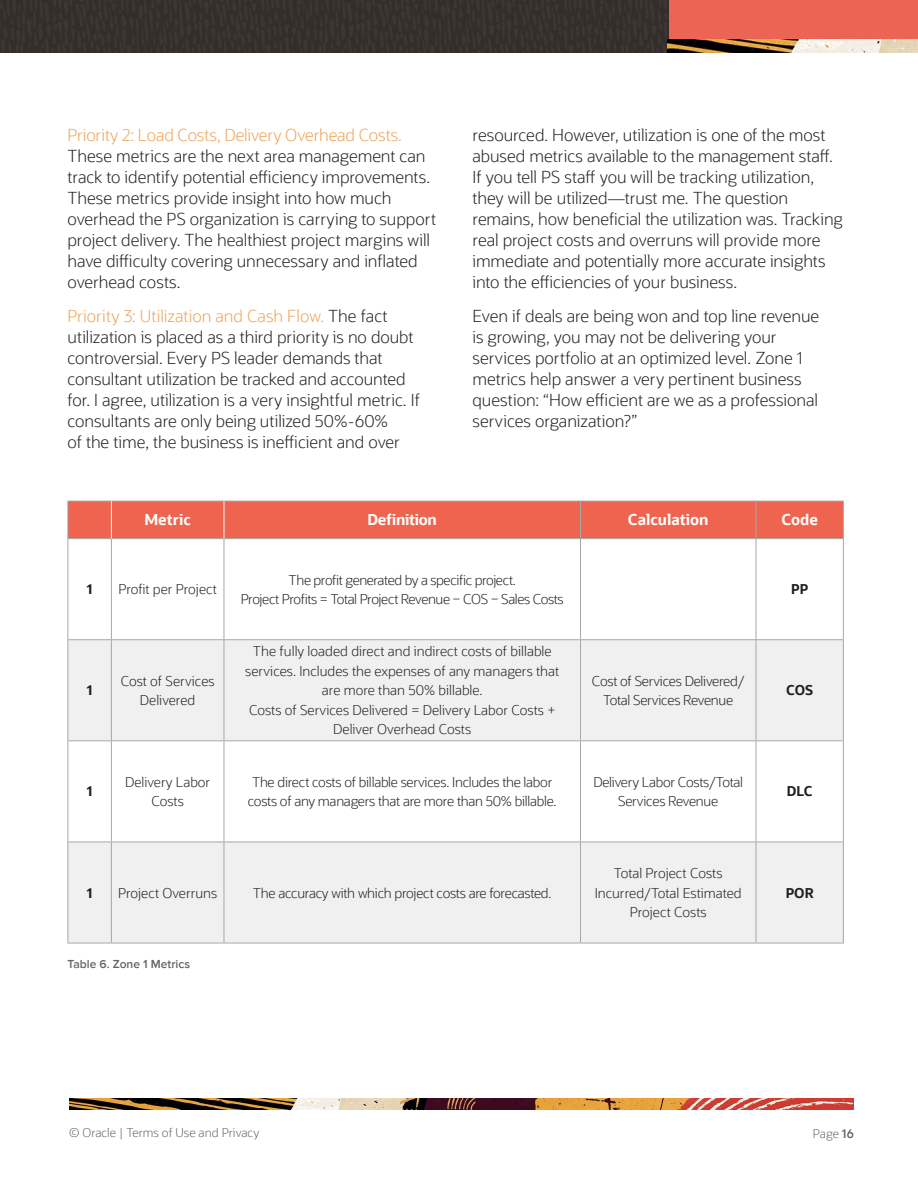
<style>
.page{position:relative;width:918px;height:1188px;background:#fff}
.page>*{position:absolute;margin:0;border:0;box-sizing:border-box;transform-origin:0 0}
.Main_Body_2016{font:300 16.5px/21px "Oracle Sans";letter-spacing:-.005em;color:#231f20}
.subhead{font:700 15px "Oracle Sans";color:#fff}
.subhead-2{font:700 15px "Oracle Sans";letter-spacing:-.02em;color:#fff}
.table-header{font:700 15px "Oracle Sans";color:#fff}
.main_body{font:300 13.5px/19.5px "Oracle Sans";letter-spacing:-.01em;color:#231f20;text-align:center}
.main_body-2{font:300 13.5px/19.5px "Oracle Sans";letter-spacing:-.03em;color:#231f20;text-align:center}
.table-content{font:300 13.5px "Oracle Sans";color:#231f20}
.main_body-3{font:700 13.5px "Oracle Sans";color:#231f20}
.table-content-2{font:700 13.5px "Oracle Sans";color:#231f20}
.t1{font:300 12px "Oracle Sans";color:#666}
.table_caption{font:600 12px "Proxima Nova";color:#666}
.s1{color:#eea357}
.s2{font-weight:600}
</style>
<div class="page">
<div style="left:669px;top:0;width:249px;height:50px;background:#ec6554"></div>
<img style="left:0;top:0;width:669px;height:52px">
<img style="left:668px;top:39px;width:250px;height:13px">
<img style="left:70px;top:1099px;width:784px;height:10px">
<div style="left:69px;top:502px;width:774px;height:36px;background:#ee644f"></div>
<svg style="left:69px;top:640px;width:774px;height:303px;fill:#f0f0f0"></svg>
<hr style="left:68px;top:501px;width:43px;height:1px;background:#a8a8a8">
<hr style="left:68px;top:501px;width:1px;height:37px;background:#a8a8a8">
<hr style="left:111px;top:501px;width:113px;height:1px;background:#a8a8a8">
<hr style="left:224px;top:501px;width:356px;height:1px;background:#a8a8a8">
<hr style="left:580px;top:501px;width:176px;height:1px;background:#a8a8a8">
<hr style="left:580px;top:501px;width:1px;height:37px;background:#a8a8a8">
<hr style="left:756px;top:501px;width:88px;height:1px;background:#a8a8a8">
<hr style="left:756px;top:501px;width:1px;height:37px;background:#a8a8a8">
<hr style="left:843px;top:501px;width:1px;height:37px;background:#a8a8a8">
<hr style="left:68px;top:538px;width:43px;height:1px;background:#a8a8a8">
<hr style="left:111px;top:538px;width:113px;height:1px;background:#a8a8a8">
<hr style="left:224px;top:538px;width:356px;height:1px;background:#a8a8a8">
<hr style="left:580px;top:538px;width:176px;height:1px;background:#a8a8a8">
<hr style="left:756px;top:538px;width:88px;height:1px;background:#a8a8a8">
<hr style="left:111px;top:501px;width:1px;height:37px;background:#fff">
<hr style="left:224px;top:501px;width:1px;height:37px;background:#fff">
<hr style="left:68px;top:539px;width:1px;height:100px;background:#a8a8a8">
<hr style="left:111px;top:539px;width:1px;height:100px;background:#a8a8a8">
<hr style="left:224px;top:539px;width:1px;height:100px;background:#a8a8a8">
<hr style="left:580px;top:539px;width:1px;height:100px;background:#a8a8a8">
<hr style="left:756px;top:539px;width:1px;height:100px;background:#a8a8a8">
<hr style="left:843px;top:539px;width:1px;height:100px;background:#a8a8a8">
<hr style="left:68px;top:639px;width:43px;height:1px;background:#a8a8a8">
<hr style="left:68px;top:640px;width:1px;height:100px;background:#a8a8a8">
<hr style="left:111px;top:639px;width:113px;height:1px;background:#a8a8a8">
<hr style="left:111px;top:640px;width:1px;height:100px;background:#a8a8a8">
<hr style="left:224px;top:639px;width:356px;height:1px;background:#a8a8a8">
<hr style="left:224px;top:640px;width:1px;height:100px;background:#a8a8a8">
<hr style="left:580px;top:639px;width:176px;height:1px;background:#a8a8a8">
<hr style="left:580px;top:640px;width:1px;height:100px;background:#a8a8a8">
<hr style="left:756px;top:639px;width:88px;height:1px;background:#a8a8a8">
<hr style="left:756px;top:640px;width:1px;height:100px;background:#a8a8a8">
<hr style="left:843px;top:640px;width:1px;height:100px;background:#a8a8a8">
<hr style="left:68px;top:740px;width:43px;height:1px;background:#a8a8a8">
<hr style="left:68px;top:741px;width:1px;height:101px;background:#a8a8a8">
<hr style="left:111px;top:740px;width:113px;height:1px;background:#a8a8a8">
<hr style="left:111px;top:741px;width:1px;height:101px;background:#a8a8a8">
<hr style="left:224px;top:740px;width:356px;height:1px;background:#a8a8a8">
<hr style="left:224px;top:741px;width:1px;height:101px;background:#a8a8a8">
<hr style="left:580px;top:740px;width:176px;height:1px;background:#a8a8a8">
<hr style="left:580px;top:741px;width:1px;height:101px;background:#a8a8a8">
<hr style="left:756px;top:740px;width:88px;height:1px;background:#a8a8a8">
<hr style="left:756px;top:741px;width:1px;height:101px;background:#a8a8a8">
<hr style="left:843px;top:741px;width:1px;height:101px;background:#a8a8a8">
<hr style="left:68px;top:842px;width:43px;height:1px;background:#a8a8a8">
<hr style="left:68px;top:842px;width:1px;height:101px;background:#a8a8a8">
<hr style="left:111px;top:842px;width:113px;height:1px;background:#a8a8a8">
<hr style="left:111px;top:842px;width:1px;height:101px;background:#a8a8a8">
<hr style="left:224px;top:842px;width:356px;height:1px;background:#a8a8a8">
<hr style="left:224px;top:842px;width:1px;height:101px;background:#a8a8a8">
<hr style="left:580px;top:842px;width:176px;height:1px;background:#a8a8a8">
<hr style="left:580px;top:842px;width:1px;height:101px;background:#a8a8a8">
<hr style="left:756px;top:842px;width:88px;height:1px;background:#a8a8a8">
<hr style="left:756px;top:842px;width:1px;height:101px;background:#a8a8a8">
<hr style="left:843px;top:842px;width:1px;height:101px;background:#a8a8a8">
<hr style="left:68px;top:943px;width:43px;height:1px;background:#a8a8a8">
<hr style="left:111px;top:943px;width:113px;height:1px;background:#a8a8a8">
<hr style="left:224px;top:943px;width:356px;height:1px;background:#a8a8a8">
<hr style="left:580px;top:943px;width:176px;height:1px;background:#a8a8a8">
<hr style="left:756px;top:943px;width:88px;height:1px;background:#a8a8a8">
<p class="Main_Body_2016" style="left:68px;top:124px;width:370px"><span class="s1">Priority 2: Load Costs, Delivery Overhead Costs.<br></span>These metrics are the next area management can track to identify potential efficiency improvements.<br>These metrics provide insight into how much overhead the PS organization is carrying to support project delivery. The healthiest project margins will have difficulty covering unnecessary and inflated overhead costs.</p>
<p class="Main_Body_2016" style="left:68px;top:306px;width:354px"><span class="s1">Priority 3: Utilization and Cash Flow.</span> The fact utilization is placed as a third priority is no doubt controversial. Every PS leader demands that consultant utilization be tracked and accounted for. I agree, utilization is a very insightful metric. If consultants are only being utilized 50%-60%<br>of the time, the business is inefficient and over</p>
<p class="Main_Body_2016" style="left:472px;top:124px;width:372px">resourced. However, utilization is one of the most abused metrics available to the management staff.<br>If you tell PS staff you will be tracking utilization, they will be utilized—trust me. The question remains, how beneficial the utilization was. Tracking real project costs and overruns will provide more immediate and potentially more accurate insights into the efficiencies of your business.</p>
<p class="Main_Body_2016" style="left:472px;top:306px;width:348px">Even if deals are being won and top line revenue is growing, you may not be delivering your services portfolio at an optimized level. Zone 1 metrics help answer a very pertinent business question: “How efficient are we as a professional services organization?”</p>
<p class="table-header" style="left:144px;top:511px;width:48px">Metric</p>
<p class="subhead-2" style="left:368px;top:511px;width:71px">Definition</p>
<p class="subhead" style="left:628px;top:511px;width:82px">Calculation</p>
<p class="subhead" style="left:782px;top:511px;width:38px">Code</p>
<p class="table-content-2" style="left:87px;top:581px;width:7px">1</p>
<p class="table-content" style="left:118px;top:581px;width:100px">Profit per Project</p>
<p class="main_body-2" style="left:241px;top:570px;width:325px">The profit generated by a specific project.<br>Project Profits = Total Project Revenue − COS − Sales Costs</p>
<p class="main_body-3" style="left:791px;top:581px;width:18px">PP</p>
<p class="main_body-3" style="left:87px;top:682px;width:7px">1</p>
<p class="main_body" style="left:121px;top:671px;width:95px">Cost of Services<br>Delivered</p>
<p class="main_body" style="left:245px;top:642px;width:315px">The fully loaded direct and indirect costs of billable services. Includes the expenses of any managers that are more than 50% billable.<br>Costs of Services Delivered = Delivery Labor Costs + Deliver Overhead Costs</p>
<p class="main_body" style="left:592px;top:671px;width:154px">Cost of Services Delivered/<br>Total Services Revenue</p>
<p class="main_body-3" style="left:786px;top:682px;width:29px">COS</p>
<p class="main_body-3" style="left:87px;top:783px;width:7px">1</p>
<p class="main_body" style="left:125px;top:772px;width:87px">Delivery Labor<br>Costs</p>
<p class="main_body" style="left:248px;top:772px;width:310px">The direct costs of billable services. Includes the labor costs of any managers that are more than 50% billable.</p>
<p class="main_body" style="left:593px;top:772px;width:151px">Delivery Labor Costs/Total<br>Services Revenue</p>
<p class="main_body-3" style="left:787px;top:783px;width:27px">DLC</p>
<p class="main_body-3" style="left:87px;top:884px;width:7px">1</p>
<p class="main_body" style="left:118px;top:883px;width:101px">Project Overruns</p>
<p class="main_body" style="left:253px;top:883px;width:300px">The accuracy with which project costs are forecasted.</p>
<p class="table_caption" style="left:68px;top:957px;width:124px">Table 6. Zone 1 Metrics</p>
<p class="main_body" style="left:595px;top:864px;width:149px">Total Project Costs<br>Incurred/Total Estimated<br>Project Costs</p>
<p class="main_body-3" style="left:786px;top:884px;width:29px">POR</p>
<p class="t1" style="left:69px;top:1126px;width:192px">© Oracle | Terms of Use and Privacy</p>
<p class="t1" style="left:813px;top:1127px;width:43px">Page <span class="s2">16</span></p>
</div>
